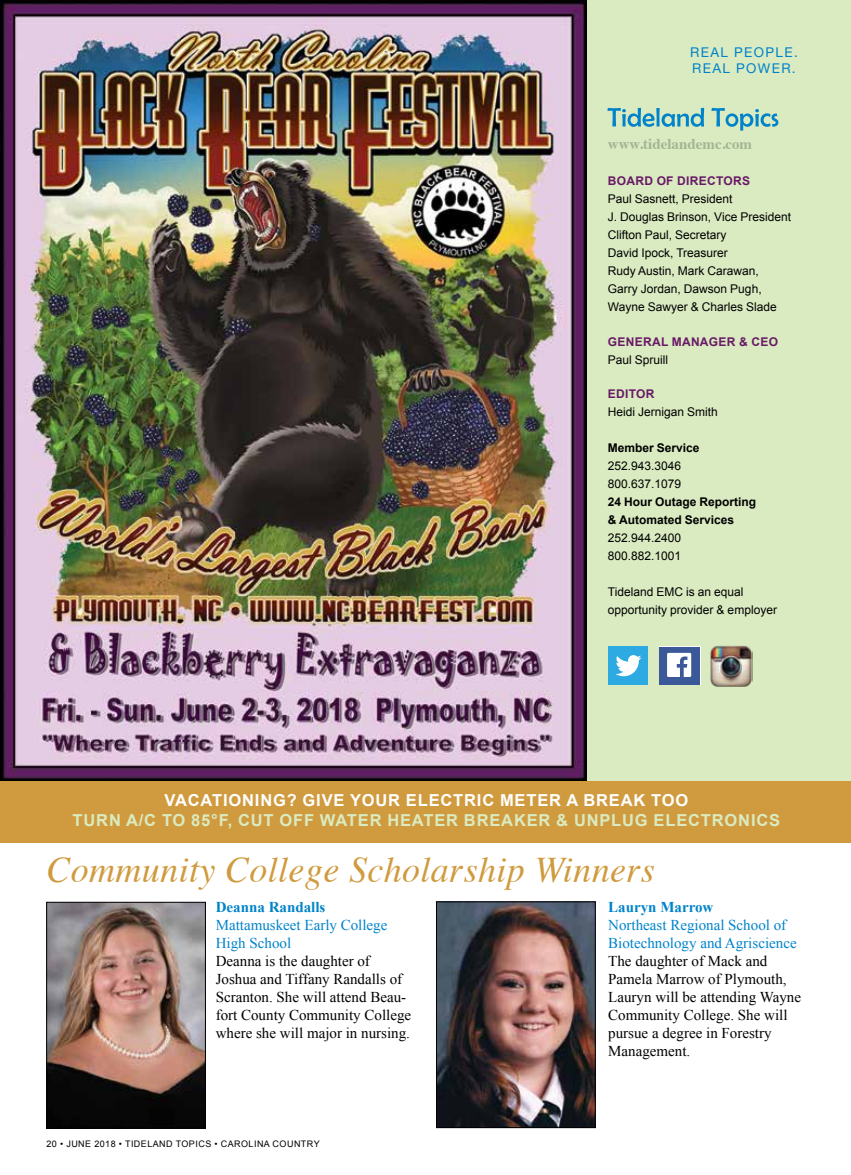
<style>
.page{position:relative;width:851px;height:1175px;background:#fff}
.page>*{position:absolute;margin:0;border:0;box-sizing:border-box;transform-origin:0 0}
.t1{font:italic 36px "Times";letter-spacing:.01em;color:#d09b3e}
.t2{font:700 16.5px "Arial";letter-spacing:.05em;color:#daebc1}
.t3{font:700 16.5px "Arial";letter-spacing:.05em;color:#fff}
.t4{font:15px/18px "Times New Roman";color:#000}
.t5{font:15px/18px "Times New Roman";color:#0083ca}
.t6{font:700 15px "Times New Roman";color:#0083ca}
.t7{font:700 15px "Times";color:#a2b693}
.t8{font:13.5px/15.8px "Helvetica Neue";letter-spacing:.1em;color:#0083ca}
.t9{font:12px/18px "Arial";color:#000}
.t10{font:700 12px/18px "Arial";color:#000}
.t11{font:700 12px "Arial";letter-spacing:.025em;color:#681a66}
.t12{font:9px "Arial";letter-spacing:.05em;color:#000}
</style>
<div class="page">
<img style="left:0;top:0;width:587px;height:781px">
<div style="left:587px;top:0;width:263px;height:787px;background:#daebc1"></div>
<svg style="left:607px;top:108px;width:171px;height:23px"></svg>
<div style="left:0;top:781px;width:850px;height:61px;background:#d09b3e"></div>
<img style="left:710px;top:645px;width:42px;height:42px">
<div style="left:609px;top:646px;width:39px;height:39px;background:#2caae1"></div>
<svg style="left:616px;top:655px;width:25px;height:21px"></svg>
<div style="left:659px;top:646px;width:41px;height:39px;background:#3b5999"></div>
<svg style="left:667px;top:653px;width:24px;height:24px"></svg>
<img style="left:48px;top:904px;width:156px;height:222px">
<div style="left:46px;top:902px;width:160px;height:226px;border:1px solid #000"></div>
<img style="left:438px;top:903px;width:155px;height:222px">
<div style="left:436px;top:901px;width:159px;height:226px;border:1px solid #000"></div>
<p class="t8" style="left:690px;top:44px;width:109px">REAL PEOPLE.<br>REAL POWER.</p>
<p class="t7" style="left:608px;top:129px;width:146px">www.tidelandemc.com</p>
<p class="t11" style="left:608px;top:173px;width:144px">BOARD OF DIRECTORS</p>
<p class="t9" style="left:608px;top:190px;width:185px">Paul Sasnett, President<br>J. Douglas Brinson, Vice President<br>Clifton Paul, Secretary<br>David Ipock, Treasurer<br>Rudy Austin, Mark Carawan,<br>Garry Jordan, Dawson Pugh,<br>Wayne Sawyer &amp; Charles Slade</p>
<p class="t11" style="left:608px;top:333px;width:172px">GENERAL MANAGER &amp; CEO</p>
<p class="t9" style="left:608px;top:350px;width:62px">Paul Spruill</p>
<p class="t11" style="left:608px;top:386px;width:48px">EDITOR</p>
<p class="t9" style="left:608px;top:403px;width:112px">Heidi Jernigan Smith</p>
<p class="t10" style="left:608px;top:439px;width:93px">Member Service</p>
<p class="t9" style="left:608px;top:457px;width:75px">252.943.3046<br>800.637.1079</p>
<p class="t10" style="left:608px;top:493px;width:150px">24 Hour Outage Reporting &amp; Automated Services</p>
<p class="t9" style="left:608px;top:529px;width:75px">252.944.2400<br>800.882.1001</p>
<p class="t9" style="left:608px;top:583px;width:171px">Tideland EMC is an equal opportunity provider &amp; employer</p>
<h2 class="t3" style="left:164px;top:789px;width:525px">VACATIONING? GIVE YOUR ELECTRIC METER A BREAK TOO</h2>
<h2 class="t2" style="left:73px;top:809px;width:709px">TURN A/C TO 85°F, CUT OFF WATER HEATER BREAKER &amp; UNPLUG ELECTRONICS</h2>
<h1 class="t1" style="left:46px;top:838px;width:609px">Community College Scholarship Winners</h1>
<p class="t6" style="left:608px;top:896px;width:107px">Lauryn Marrow</p>
<p class="t5" style="left:608px;top:915px;width:190px">Northeast Regional School of<br>Biotechnology and Agriscience</p>
<p class="t4" style="left:608px;top:951px;width:194px">The daughter of Mack and<br>Pamela Marrow of Plymouth,<br>Lauryn will be attending Wayne<br>Community College. She will pursue a degree in Forestry<br>Management.</p>
<p class="t6" style="left:216px;top:896px;width:111px">Deanna Randalls</p>
<p class="t5" style="left:216px;top:915px;width:173px">Mattamuskeet Early College<br>High School</p>
<p class="t4" style="left:216px;top:951px;width:197px">Deanna is the daughter of<br>Joshua and Tiffany Randalls of<br>Scranton. She will attend Beau&shy;fort County Community College where she will major in nursing.</p>
<p class="t12" style="left:46px;top:1138px;width:275px">20 • JUNE 2018 • TIDELAND TOPICS • CAROLINA COUNTRY</p>
</div>
